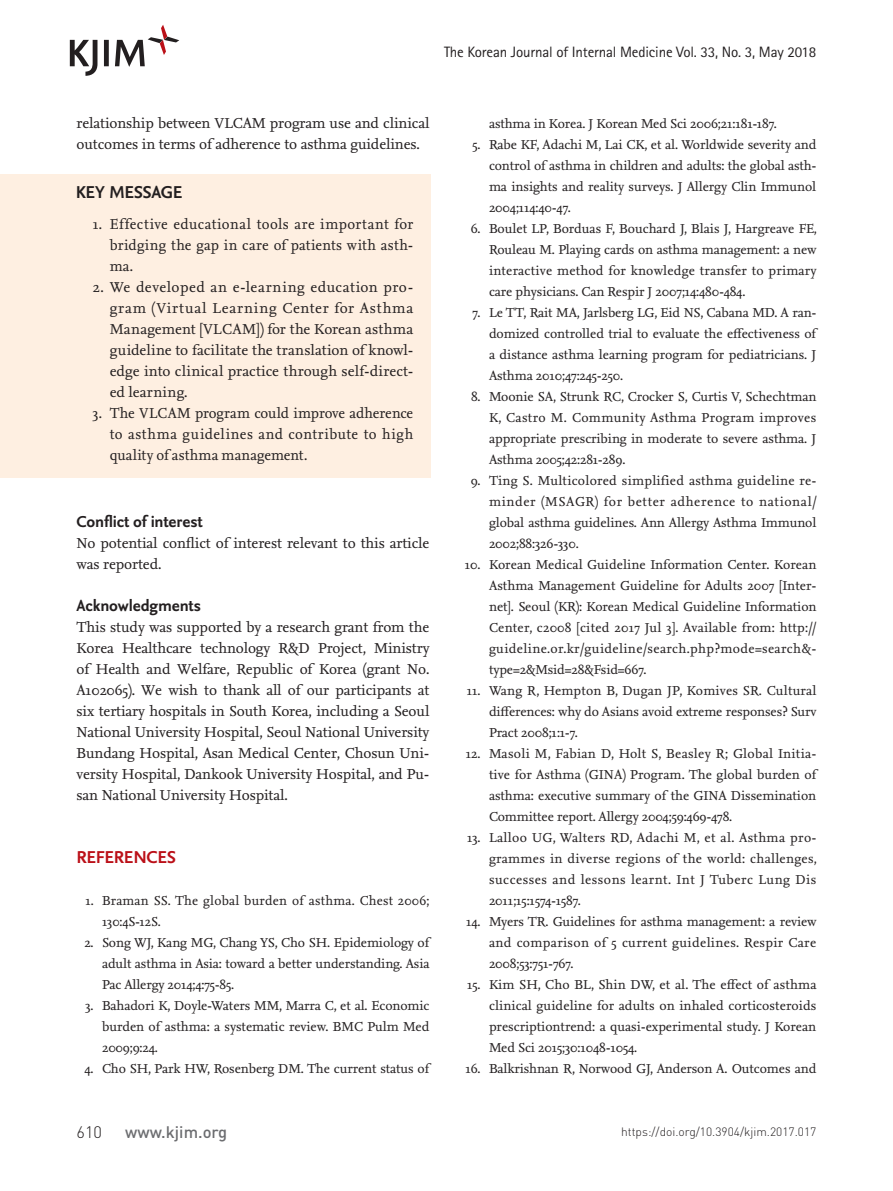
<style>
.page{position:relative;width:893px;height:1191px;background:#fff}
.page>*{position:absolute;margin:0;border:0;box-sizing:border-box;transform-origin:0 0}
.제목1{font:700 18px "Nexus Sans";letter-spacing:-.025em;color:#bb1018}
.키메세지제목{font:700 18px "Nexus Sans";letter-spacing:-.02em;color:#231f20}
.들였쓰기_본문{font:700 16.5px "Nexus Sans";letter-spacing:-.01em;color:#231f20}
.제목2{font:700 16.5px "Nexus Sans";letter-spacing:-.01em;color:#231f20}
.t1{font:500 16.5px "DIN Pro";color:#6c6d70}
.t2{font:300 16.5px "DIN Pro";color:#231f20}
.들였쓰기_없음{font:15px/21px "Nexus Serif";letter-spacing:-.01em;color:#231f20;text-align:justify}
.들였쓰기_본문-2{font:15px/21px "Nexus Serif";letter-spacing:-.01em;color:#231f20}
.t3{font:15px "Rotis Sans Serif Std";letter-spacing:-.01em;color:#231f20}
.t4{font:13.5px/21px "Nexus Serif";letter-spacing:-.01em;color:#231f20;text-align:justify}
.t5{font:13.5px/21px "Nexus Serif";letter-spacing:.02em;color:#231f20}
.t6{font:300 12px "DIN Pro";color:#231f20}
</style>
<div class="page">
<svg style="left:70px;top:25px;width:109px;height:51px"></svg>
<div style="left:0;top:174px;width:430px;height:303px;background:#feefe1"></div>
<p class="t3" style="left:444px;top:43px;width:374px">The Korean Journal of Internal Medicine Vol. 33, No. 3, May 2018</p>
<p class="들였쓰기_본문-2" style="left:77px;top:112px;width:354px">relationship between VLCAM program use and clinical outcomes in terms of adherence to asthma guidelines.</p>
<p class="키메세지제목" style="left:76px;top:180px;width:108px">KEY MESSAGE</p>
<p class="들였쓰기_없음" style="left:110px;top:213px;width:305px;text-indent:-17px">1. Effective educational tools are important for bridging the gap in care of patients with asth&shy;ma.</p>
<p class="들였쓰기_없음" style="left:110px;top:276px;width:305px;text-indent:-17px">2. We developed an e-learning education pro&shy;gram (Virtual Learning Center for Asthma Management [VLCAM]) for the Korean asthma guideline to facilitate the translation of knowl&shy;edge into clinical practice through self-direct&shy;ed learning.</p>
<p class="들였쓰기_없음" style="left:110px;top:402px;width:305px;text-indent:-17px">3. The VLCAM program could improve adherence to asthma guidelines and contribute to high quality of asthma management.</p>
<p class="들였쓰기_본문" style="left:77px;top:511px;width:128px">Conflict of interest</p>
<p class="들였쓰기_없음" style="left:77px;top:532px;width:354px">No potential conflict of interest relevant to this article was reported.</p>
<p class="제목2" style="left:77px;top:595px;width:126px">Acknowledgments</p>
<p class="들였쓰기_없음" style="left:77px;top:616px;width:354px">This study was supported by a research grant from the Korea Healthcare technology R&amp;D Project, Ministry of Health and Welfare, Republic of Korea (grant No.<br>A102065). We wish to thank all of our participants at six tertiary hospitals in South Korea, including a Seoul National University Hospital, Seoul National University Bundang Hospital, Asan Medical Center, Chosun Uni&shy;versity Hospital, Dankook University Hospital, and Pu&shy;san National University Hospital.</p>
<p class="제목1" style="left:77px;top:845px;width:101px">REFERENCES</p>
<p class="t5" style="left:102px;top:889px;width:329px;text-indent:-17px">1. Braman SS. The global burden of asthma. Chest 2006;<br>130:4S-12S.</p>
<p class="t4" style="left:102px;top:931px;width:329px;text-indent:-18px">2. Song WJ, Kang MG, Chang YS, Cho SH. Epidemiology of adult asthma in Asia: toward a better understanding. Asia Pac Allergy 2014;4:75-85.</p>
<p class="t4" style="left:102px;top:994px;width:329px;text-indent:-17px">3. Bahadori K, Doyle-Waters MM, Marra C, et al. Economic burden of asthma: a systematic review. BMC Pulm Med 2009;9:24.</p>
<p class="t4" style="left:85px;top:1057px;width:346px">4. Cho SH, Park HW, Rosenberg DM. The current status of</p>
<p class="t4" style="left:489px;top:112px;width:289px">asthma in Korea. J Korean Med Sci 2006;21:181-187.</p>
<p class="t4" style="left:489px;top:133px;width:329px;text-indent:-17px">5. Rabe KF, Adachi M, Lai CK, et al. Worldwide severity and control of asthma in children and adults: the global asth&shy;ma insights and reality surveys. J Allergy Clin Immunol 2004;114:40-47.</p>
<p class="t4" style="left:489px;top:217px;width:329px;text-indent:-18px">6. Boulet LP, Borduas F, Bouchard J, Blais J, Hargreave FE, Rouleau M. Playing cards on asthma management: a new interactive method for knowledge transfer to primary care physicians. Can Respir J 2007;14:480-484.</p>
<p class="t4" style="left:489px;top:301px;width:329px;text-indent:-17px">7. Le TT, Rait MA, Jarlsberg LG, Eid NS, Cabana MD. A ran&shy;domized controlled trial to evaluate the effectiveness of a distance asthma learning program for pediatricians. J Asthma 2010;47:245-250.</p>
<p class="t4" style="left:489px;top:385px;width:329px;text-indent:-18px">8. Moonie SA, Strunk RC, Crocker S, Curtis V, Schechtman K, Castro M. Community Asthma Program improves appropriate prescribing in moderate to severe asthma. J Asthma 2005;42:281-289.</p>
<p class="t4" style="left:489px;top:469px;width:329px;text-indent:-18px">9. Ting S. Multicolored simplified asthma guideline re&shy;minder (MSAGR) for better adherence to national/ global asthma guidelines. Ann Allergy Asthma Immunol 2002;88:326-330.</p>
<p class="t4" style="left:489px;top:553px;width:329px;text-indent:-24px">10. Korean Medical Guideline Information Center. Korean Asthma Management Guideline for Adults 2007 [Inter&shy;net]. Seoul (KR): Korean Medical Guideline Information Center, c2008 [cited 2017 Jul 3]. Available from: http:// guideline.or.kr/guideline/search.php?mode=search&amp;- type=2&amp;Msid=28&amp;Fsid=667.</p>
<p class="t4" style="left:489px;top:679px;width:329px;text-indent:-22px">11. Wang R, Hempton B, Dugan JP, Komives SR. Cultural differences: why do Asians avoid extreme responses? Surv Pract 2008;1:1-7.</p>
<p class="t4" style="left:489px;top:742px;width:329px;text-indent:-23px">12. Masoli M, Fabian D, Holt S, Beasley R; Global Initia&shy;tive for Asthma (GINA) Program. The global burden of asthma: executive summary of the GINA Dissemination Committee report. Allergy 2004;59:469-478.</p>
<p class="t4" style="left:489px;top:826px;width:329px;text-indent:-22px">13. Lalloo UG, Walters RD, Adachi M, et al. Asthma pro&shy;grammes in diverse regions of the world: challenges, successes and lessons learnt. Int J Tuberc Lung Dis 2011;15:1574-1587.</p>
<p class="t4" style="left:489px;top:910px;width:329px;text-indent:-23px">14. Myers TR. Guidelines for asthma management: a review and comparison of 5 current guidelines. Respir Care 2008;53:751-767.</p>
<p class="t4" style="left:489px;top:973px;width:329px;text-indent:-22px">15. Kim SH, Cho BL, Shin DW, et al. The effect of asthma clinical guideline for adults on inhaled corticosteroids prescriptiontrend: a quasi-experimental study. J Korean Med Sci 2015;30:1048-1054.</p>
<p class="t4" style="left:465px;top:1057px;width:353px">16. Balkrishnan R, Norwood GJ, Anderson A. Outcomes and</p>
<p class="t2" style="left:77px;top:1120px;width:27px">610</p>
<p class="t1" style="left:125px;top:1120px;width:104px">www.kjim.org</p>
<p class="t6" style="left:621px;top:1123px;width:197px">https://doi.org/10.3904/kjim.2017.017</p>
</div>
